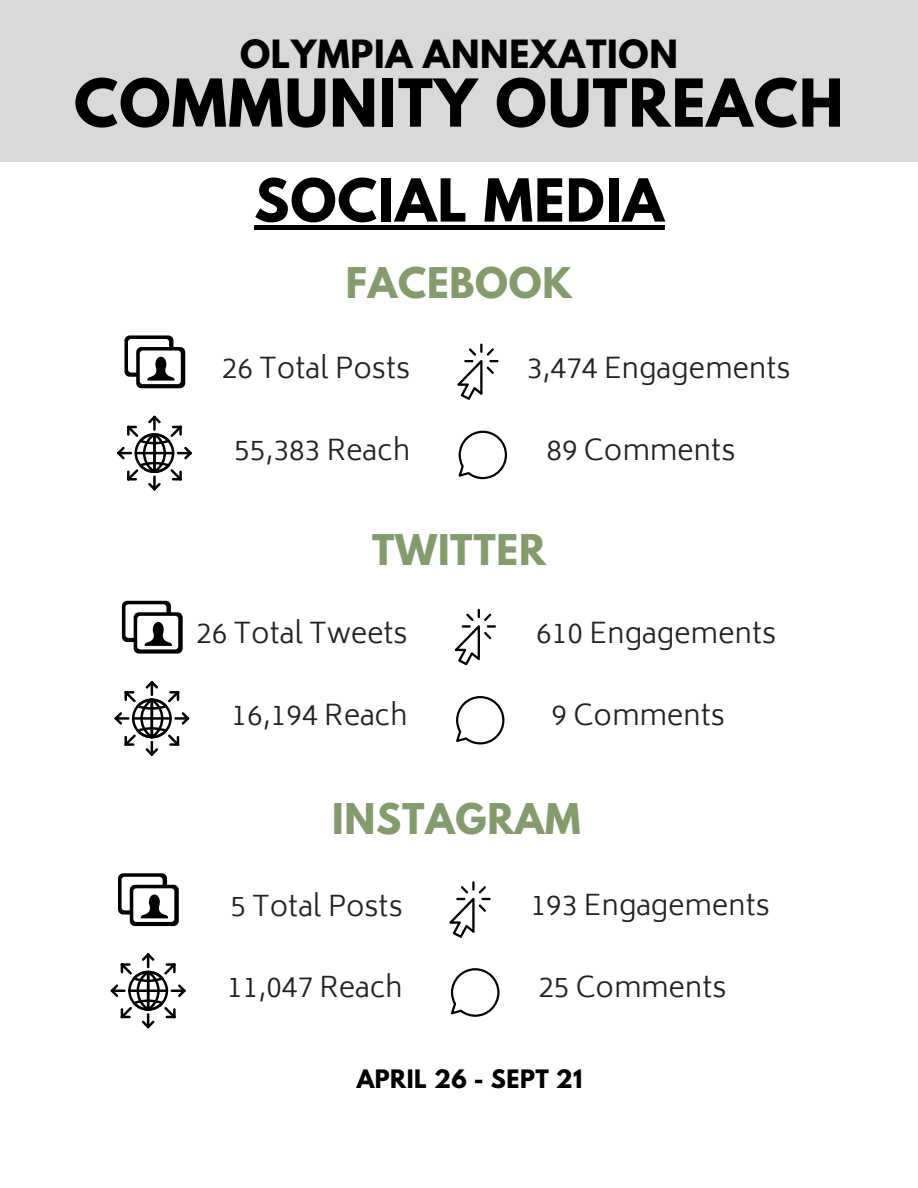
<style>
.page{position:relative;width:918px;height:1188px;background:#fff}
.page>*{position:absolute;margin:0;border:0;box-sizing:border-box;transform-origin:0 0}
.t1{font:700 58.5px "League Spartan";letter-spacing:.02em;color:#000}
.t2{font:700 52.5px "League Spartan";letter-spacing:.02em;color:#000}
.t3{font:700 37.5px "League Spartan";letter-spacing:.02em;color:#849b6c}
.t4{font:700 34.5px "League Spartan";letter-spacing:.02em;color:#000}
.t5{font:300 28.35px "Biryani";color:#222}
.t6{font:300 28.2px "Biryani";color:#222}
.t7{font:700 22.5px "League Spartan";letter-spacing:.02em;color:#000}
</style>
<div class="page">
<div style="left:0;top:0;width:918px;height:162px;background:#d9d9d9"></div>
<div style="left:124px;top:335px;width:50px;height:42px;background:#000;border-radius:5px"></div>
<div style="left:128px;top:339px;width:41px;height:34px;background:#fff;border-radius:3px"></div>
<svg style="left:136px;top:347px;width:49px;height:41px"></svg>
<div style="left:140px;top:351px;width:41px;height:33px;background:#fff;border-radius:3px"></div>
<svg style="left:147px;top:357px;width:28px;height:24px"></svg>
<svg style="left:117px;top:416px;width:75px;height:74px"></svg>
<svg style="left:457px;top:344px;width:41px;height:56px"></svg>
<svg style="left:459px;top:431px;width:48px;height:48px"></svg>
<div style="left:122px;top:601px;width:49px;height:41px;background:#000;border-radius:5px"></div>
<div style="left:125px;top:604px;width:41px;height:34px;background:#fff;border-radius:3px"></div>
<svg style="left:134px;top:612px;width:49px;height:42px"></svg>
<div style="left:137px;top:616px;width:41px;height:33px;background:#fff;border-radius:3px"></div>
<svg style="left:144px;top:622px;width:28px;height:24px"></svg>
<svg style="left:114px;top:681px;width:75px;height:75px"></svg>
<svg style="left:455px;top:609px;width:40px;height:56px"></svg>
<svg style="left:456px;top:696px;width:48px;height:48px"></svg>
<svg style="left:118px;top:873px;width:49px;height:42px"></svg>
<div style="left:122px;top:877px;width:41px;height:33px;background:#fff;border-radius:3px"></div>
<svg style="left:129px;top:884px;width:31px;height:23px"></svg>
<div style="left:130px;top:885px;width:49px;height:41px;background:#000;border-radius:5px"></div>
<div style="left:133px;top:888px;width:41px;height:34px;background:#fff;border-radius:3px"></div>
<svg style="left:140px;top:895px;width:28px;height:23px"></svg>
<svg style="left:111px;top:953px;width:75px;height:75px"></svg>
<svg style="left:449px;top:881px;width:41px;height:57px"></svg>
<svg style="left:451px;top:968px;width:48px;height:49px"></svg>
<hr style="left:254px;top:225px;width:411px;height:4px;background:#000">
<p class="t4" style="left:240px;top:37px;width:440px">OLYMPIA ANNEXATION</p>
<p class="t1" style="left:74px;top:74px;width:771px">COMMUNITY OUTREACH</p>
<p class="t2" style="left:254px;top:174px;width:411px">SOCIAL MEDIA</p>
<p class="t3" style="left:346px;top:265px;width:228px">FACEBOOK</p>
<p class="t5" style="left:222px;top:352px;width:190px">26 Total Posts</p>
<p class="t5" style="left:234px;top:433px;width:178px">55,383 Reach</p>
<p class="t5" style="left:527px;top:351px;width:265px">3,474 Engagements</p>
<p class="t5" style="left:546px;top:433px;width:191px">89 Comments</p>
<p class="t3" style="left:372px;top:531px;width:175px">TWITTER</p>
<p class="t5" style="left:196px;top:617px;width:213px">26 Total Tweets</p>
<p class="t5" style="left:232px;top:699px;width:178px">16,194 Reach</p>
<p class="t5" style="left:536px;top:617px;width:242px">610 Engagements</p>
<p class="t5" style="left:552px;top:699px;width:175px">9 Comments</p>
<p class="t3" style="left:332px;top:800px;width:250px">INSTAGRAM</p>
<p class="t6" style="left:230px;top:889px;width:174px">5 Total Posts</p>
<p class="t6" style="left:227px;top:971px;width:177px">11,047 Reach</p>
<p class="t6" style="left:531px;top:889px;width:241px">193 Engagements</p>
<p class="t6" style="left:538px;top:971px;width:190px">25 Comments</p>
<p class="t7" style="left:357px;top:1068px;width:227px">APRIL 26 - SEPT 21</p>
</div>
